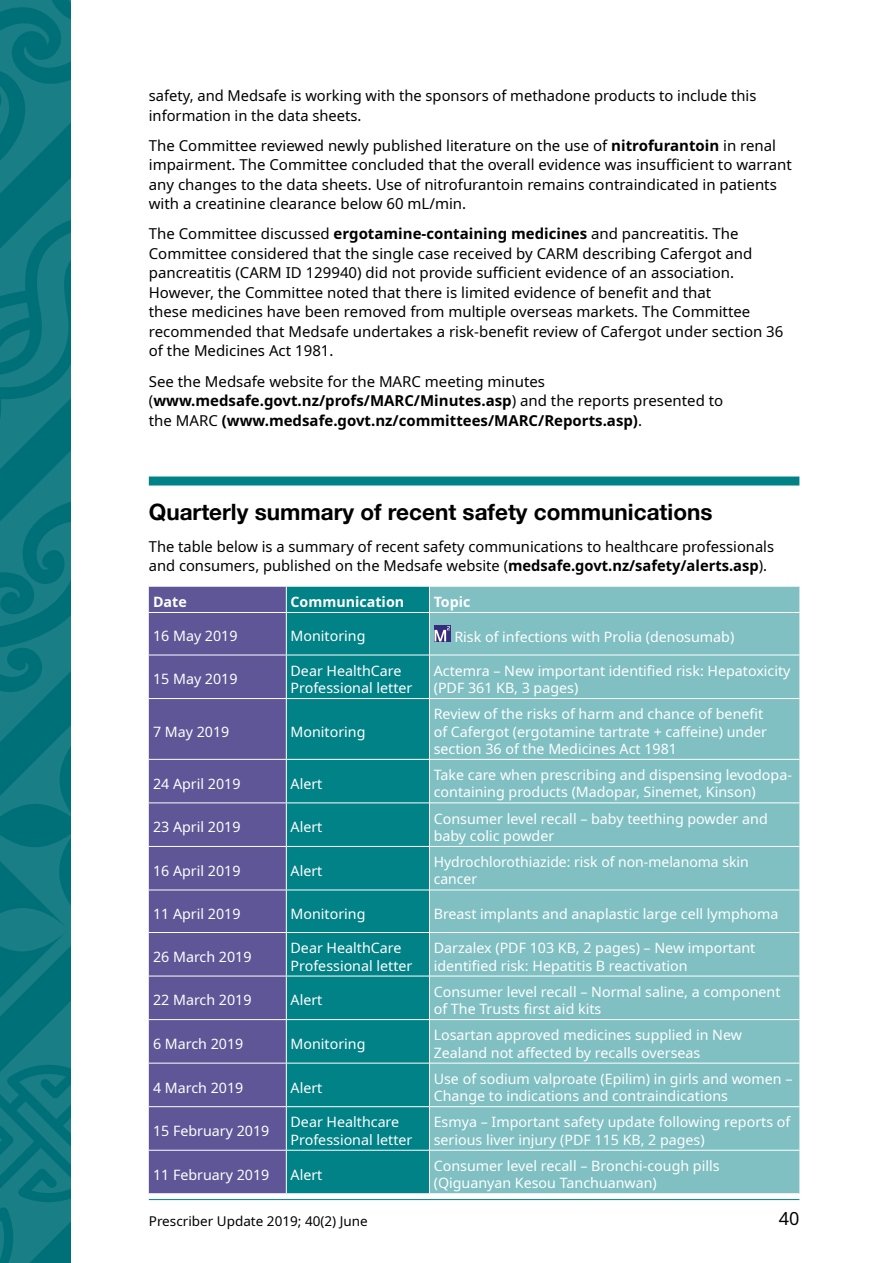
<style>
.page{position:relative;width:893px;height:1263px;background:#fff}
.page>*{position:absolute;margin:0;border:0;box-sizing:border-box;transform-origin:0 0}
.Main_Heading{font:700 22.5px "Helvetica Neue";color:#000}
.t1{font:18px "Noto Sans";color:#000}
.Body_text{font:15px/19.5px "Noto Sans";color:#000}
.Body_text-2{font:700 15px/19.5px "Noto Sans";color:#000}
.Table_text{font:14.25px/17.2px "Noto Sans";color:#fff}
.Table_text-2{font:700 14.25px "Noto Sans";color:#fff}
.t2{font:13.5px "Noto Sans";color:#000}
.s1{font-weight:700}
.s2{font-weight:400}
</style>
<div class="page">
<hr style="left:149px;top:1199px;width:650px;height:1px;background:#008287">
<svg style="left:0;top:1162px;width:70px;height:101px;background:#107880"></svg>
<svg style="left:0;top:1133px;width:70px;height:29px;background:#0e777f"></svg>
<svg style="left:0;top:0;width:70px;height:1133px;background:#0d777e"></svg>
<div style="left:149px;top:476px;width:650px;height:9px;background:#008287"></div>
<div style="left:149px;top:587px;width:137px;height:606px;background:#5e5696"></div>
<div style="left:287px;top:587px;width:142px;height:606px;background:#008287"></div>
<div style="left:430px;top:587px;width:369px;height:606px;background:#80c0c3"></div>
<svg style="left:286px;top:586px;width:1px;height:26px"></svg>
<hr style="left:149px;top:612px;width:137px;height:1px;background:#fff">
<hr style="left:286px;top:612px;width:143px;height:1px;background:#fff">
<hr style="left:429px;top:612px;width:370px;height:1px;background:#fff">
<hr style="left:149px;top:655px;width:137px;height:1px;background:#fff">
<hr style="left:286px;top:655px;width:143px;height:1px;background:#fff">
<hr style="left:429px;top:655px;width:370px;height:1px;background:#fff">
<hr style="left:149px;top:698px;width:137px;height:1px;background:#fff">
<hr style="left:286px;top:698px;width:143px;height:1px;background:#fff">
<hr style="left:429px;top:698px;width:370px;height:1px;background:#fff">
<hr style="left:149px;top:759px;width:137px;height:1px;background:#fff">
<hr style="left:286px;top:759px;width:143px;height:1px;background:#fff">
<hr style="left:429px;top:759px;width:370px;height:1px;background:#fff">
<hr style="left:149px;top:802px;width:137px;height:1px;background:#fff">
<hr style="left:286px;top:802px;width:143px;height:1px;background:#fff">
<hr style="left:429px;top:802px;width:370px;height:1px;background:#fff">
<hr style="left:149px;top:846px;width:137px;height:1px;background:#fff">
<hr style="left:286px;top:846px;width:143px;height:1px;background:#fff">
<hr style="left:429px;top:846px;width:370px;height:1px;background:#fff">
<hr style="left:149px;top:889px;width:137px;height:1px;background:#fff">
<hr style="left:286px;top:889px;width:143px;height:1px;background:#fff">
<hr style="left:429px;top:889px;width:370px;height:1px;background:#fff">
<hr style="left:149px;top:932px;width:137px;height:1px;background:#fff">
<hr style="left:286px;top:932px;width:143px;height:1px;background:#fff">
<hr style="left:429px;top:932px;width:370px;height:1px;background:#fff">
<hr style="left:149px;top:976px;width:137px;height:1px;background:#fff">
<hr style="left:286px;top:976px;width:143px;height:1px;background:#fff">
<hr style="left:429px;top:976px;width:370px;height:1px;background:#fff">
<hr style="left:149px;top:1019px;width:137px;height:1px;background:#fff">
<hr style="left:286px;top:1019px;width:143px;height:1px;background:#fff">
<hr style="left:429px;top:1019px;width:370px;height:1px;background:#fff">
<hr style="left:149px;top:1063px;width:137px;height:1px;background:#fff">
<hr style="left:286px;top:1063px;width:143px;height:1px;background:#fff">
<hr style="left:429px;top:1063px;width:370px;height:1px;background:#fff">
<hr style="left:149px;top:1106px;width:137px;height:1px;background:#fff">
<hr style="left:286px;top:1106px;width:143px;height:1px;background:#fff">
<hr style="left:429px;top:1106px;width:370px;height:1px;background:#fff">
<hr style="left:149px;top:1150px;width:137px;height:1px;background:#fff">
<hr style="left:286px;top:1150px;width:143px;height:1px;background:#fff">
<hr style="left:429px;top:1150px;width:370px;height:1px;background:#fff">
<svg style="left:434px;top:625px;width:17px;height:17px"></svg>
<svg style="left:434px;top:626px;width:16px;height:15px"></svg>
<p class="Body_text" style="left:149px;top:86px;width:609px">safety, and Medsafe is working with the sponsors of methadone products to include this information in the data sheets.</p>
<p class="Body_text" style="left:149px;top:136px;width:644px">The Committee reviewed newly published literature on the use of <span class="s1">nitrofurantoin</span> in renal impairment. The Committee concluded that the overall evidence was insufficient to warrant any changes to the data sheets. Use of nitrofurantoin remains contraindicated in patients with a creatinine clearance below 60 mL/min.</p>
<p class="Body_text" style="left:149px;top:224px;width:636px">The Committee discussed <span class="s1">ergotamine-containing medicines</span> and pancreatitis. The Committee considered that the single case received by CARM describing Cafergot and pancreatitis (CARM ID 129940) did not provide sufficient evidence of an association.<br>However, the Committee noted that there is limited evidence of benefit and that<br>these medicines have been removed from multiple overseas markets. The Committee recommended that Medsafe undertakes a risk-benefit review of Cafergot under section 36 of the Medicines Act 1981.</p>
<p class="Body_text-2" style="left:149px;top:372px;width:576px"><span class="s2">See the Medsafe website for the MARC meeting minutes (</span>www.medsafe.govt.nz/profs/MARC/Minutes.asp<span class="s2">) and the reports presented to the MARC</span> (www.medsafe.govt.nz/committees/MARC/Reports.asp)<span class="s2">.</span></p>
<p class="Main_Heading" style="left:149px;top:494px;width:565px">Quarterly summary of recent safety communications</p>
<p class="Body_text" style="left:149px;top:537px;width:627px">The table below is a summary of recent safety communications to healthcare professionals and consumers, published on the Medsafe website (<span class="s1">medsafe.govt.nz/safety/alerts.asp</span>).</p>
<p class="Table_text-2" style="left:153px;top:592px;width:35px">Date</p>
<p class="Table_text-2" style="left:291px;top:592px;width:115px">Communication</p>
<p class="Table_text-2" style="left:434px;top:592px;width:38px">Topic</p>
<p class="Table_text" style="left:153px;top:628px;width:86px">16 May 2019</p>
<p class="Table_text" style="left:291px;top:628px;width:76px">Monitoring</p>
<p class="Table_text" style="left:454px;top:629px;width:281px">Risk of infections with Prolia (denosumab)</p>
<p class="Table_text" style="left:153px;top:671px;width:86px">15 May 2019</p>
<p class="Table_text" style="left:291px;top:662px;width:123px">Dear HealthCare<br>Professional letter</p>
<p class="Table_text" style="left:434px;top:662px;width:358px">Actemra – New important identified risk: Hepatoxicity (PDF 361 KB, 3 pages)</p>
<p class="Table_text" style="left:153px;top:723px;width:78px">7 May 2019</p>
<p class="Table_text" style="left:291px;top:723px;width:76px">Monitoring</p>
<p class="Table_text" style="left:434px;top:706px;width:335px">Review of the risks of harm and chance of benefit of Cafergot (ergotamine tartrate + caffeine) under section 36 of the Medicines Act 1981</p>
<p class="Table_text" style="left:153px;top:775px;width:89px">24 April 2019</p>
<p class="Table_text" style="left:291px;top:775px;width:33px">Alert</p>
<p class="Table_text" style="left:434px;top:767px;width:360px">Take care when prescribing and dispensing levodopa&shy;containing products (Madopar, Sinemet, Kinson)</p>
<p class="Table_text" style="left:153px;top:819px;width:89px">23 April 2019</p>
<p class="Table_text" style="left:291px;top:819px;width:33px">Alert</p>
<p class="Table_text" style="left:434px;top:810px;width:336px">Consumer level recall – baby teething powder and baby colic powder</p>
<p class="Table_text" style="left:153px;top:862px;width:89px">16 April 2019</p>
<p class="Table_text" style="left:291px;top:862px;width:33px">Alert</p>
<p class="Table_text" style="left:434px;top:854px;width:317px">Hydrochlorothiazide: risk of non-melanoma skin cancer</p>
<p class="Table_text" style="left:153px;top:905px;width:89px">11 April 2019</p>
<p class="Table_text" style="left:291px;top:905px;width:76px">Monitoring</p>
<p class="Table_text" style="left:434px;top:905px;width:346px">Breast implants and anaplastic large cell lymphoma</p>
<p class="Table_text" style="left:153px;top:948px;width:100px">26 March 2019</p>
<p class="Table_text" style="left:291px;top:940px;width:123px">Dear HealthCare<br>Professional letter</p>
<p class="Table_text" style="left:434px;top:940px;width:323px">Darzalex (PDF 103 KB, 2 pages) – New important identified risk: Hepatitis B reactivation</p>
<p class="Table_text" style="left:153px;top:992px;width:100px">22 March 2019</p>
<p class="Table_text" style="left:291px;top:992px;width:33px">Alert</p>
<p class="Table_text" style="left:434px;top:983px;width:348px">Consumer level recall – Normal saline, a component of The Trusts first aid kits</p>
<p class="Table_text" style="left:153px;top:1035px;width:92px">6 March 2019</p>
<p class="Table_text" style="left:291px;top:1035px;width:76px">Monitoring</p>
<p class="Table_text" style="left:434px;top:1027px;width:310px">Losartan approved medicines supplied in New<br>Zealand not affected by recalls overseas</p>
<p class="Table_text" style="left:153px;top:1079px;width:92px">4 March 2019</p>
<p class="Table_text" style="left:291px;top:1079px;width:33px">Alert</p>
<p class="Table_text" style="left:434px;top:1070px;width:360px">Use of sodium valproate (Epilim) in girls and women –<br>Change to indications and contraindications</p>
<p class="Table_text" style="left:153px;top:1122px;width:118px">15 February 2019</p>
<p class="Table_text" style="left:291px;top:1114px;width:123px">Dear Healthcare<br>Professional letter</p>
<p class="Table_text" style="left:434px;top:1114px;width:358px">Esmya – Important safety update following reports of serious liver injury (PDF 115 KB, 2 pages)</p>
<p class="Table_text" style="left:153px;top:1166px;width:118px">11 February 2019</p>
<p class="Table_text" style="left:291px;top:1166px;width:33px">Alert</p>
<p class="Table_text" style="left:434px;top:1157px;width:287px">Consumer level recall – Bronchi-cough pills (Qiguanyan Kesou Tanchuanwan)</p>
<p class="t2" style="left:149px;top:1212px;width:220px">Prescriber Update 2019; 40(2) June</p>
<p class="t1" style="left:779px;top:1206px;width:22px">40</p>
</div>
